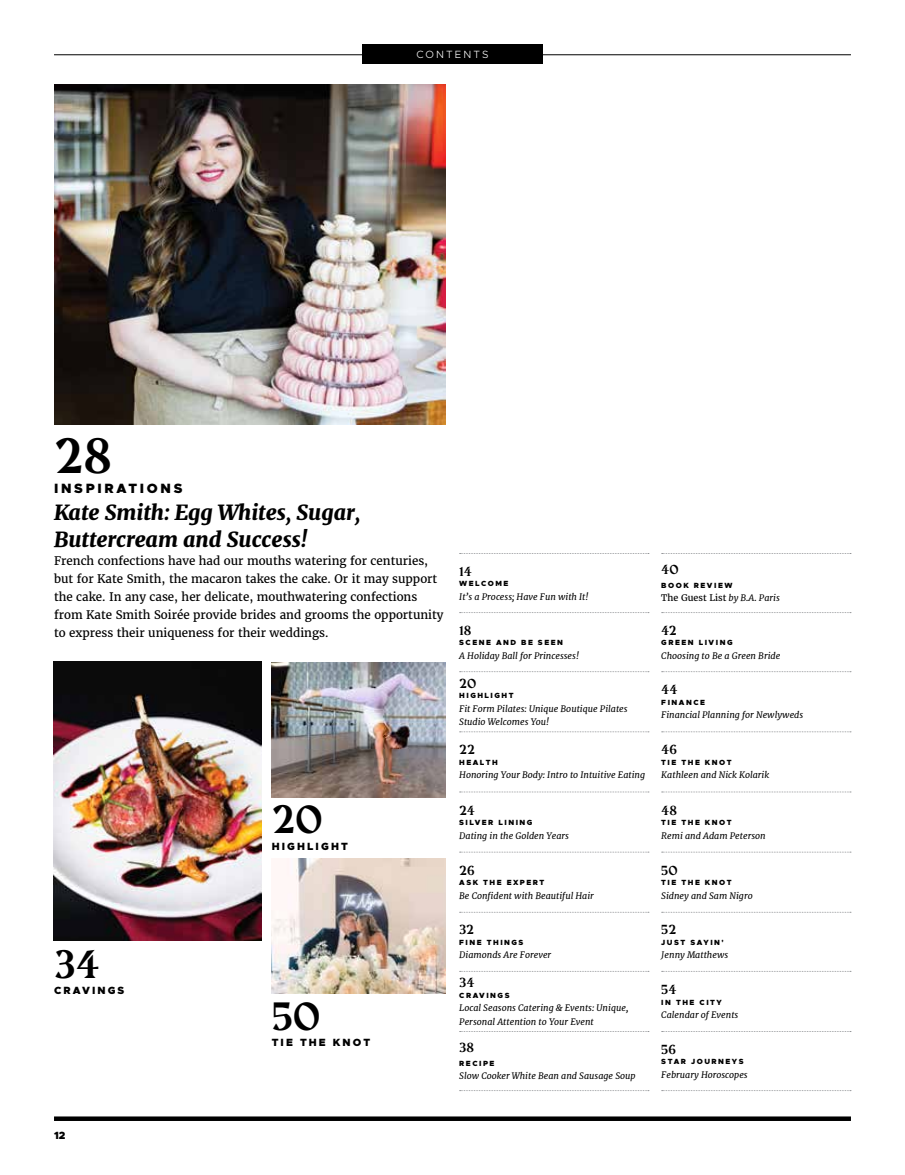
<style>
.page{position:relative;width:905px;height:1175px;background:#fff}
.page>*{position:absolute;margin:0;border:0;box-sizing:border-box;transform-origin:0 0}
.t1{font:700 45px "Amagro";color:#000}
.t2{font:700 36px "Amagro";color:#000}
.t3{font:italic 900 21px/27px "Merriweather";color:#000}
.t4{font:900 13.5px "Metropolis";letter-spacing:.2em;color:#000}
.t5{font:700 12px "Amagro";color:#000}
.t6{font:11.7px/18px "Merriweather";color:#000}
.t7{font:900 10.5px "Metropolis";letter-spacing:.2em;color:#000}
.t8{font:300 10.5px "Metropolis";letter-spacing:.2em;color:#fff}
.t9{font:italic 9px/13.5px "Merriweather";color:#000}
.t10{font:9px "Merriweather";color:#000}
.t11{font:900 7.5px "Metropolis";letter-spacing:.2em;color:#000}
.s1{font-style:italic}
</style>
<div class="page">
<svg style="left:54px;top:1116px;width:796px;height:4px;background:#1e1e1e"></svg>
<hr style="left:54px;top:54px;width:796px;height:1px;background:#000">
<div style="left:362px;top:44px;width:180px;height:20px;background:#000"></div>
<img style="left:54px;top:84px;width:392px;height:340px">
<img style="left:53px;top:662px;width:208px;height:278px">
<img style="left:272px;top:662px;width:174px;height:135px">
<img style="left:272px;top:859px;width:174px;height:134px">
<svg style="left:459px;top:671px;width:190px;height:1px"></svg>
<svg style="left:459px;top:731px;width:190px;height:1px"></svg>
<svg style="left:459px;top:791px;width:190px;height:1px"></svg>
<svg style="left:459px;top:851px;width:190px;height:1px"></svg>
<svg style="left:459px;top:912px;width:190px;height:1px"></svg>
<svg style="left:459px;top:971px;width:190px;height:1px"></svg>
<svg style="left:459px;top:1031px;width:190px;height:1px"></svg>
<svg style="left:459px;top:1090px;width:190px;height:1px"></svg>
<svg style="left:661px;top:671px;width:190px;height:1px"></svg>
<svg style="left:661px;top:731px;width:190px;height:1px"></svg>
<svg style="left:661px;top:791px;width:190px;height:1px"></svg>
<svg style="left:661px;top:851px;width:190px;height:1px"></svg>
<svg style="left:661px;top:912px;width:190px;height:1px"></svg>
<svg style="left:459px;top:553px;width:190px;height:1px"></svg>
<svg style="left:459px;top:612px;width:190px;height:1px"></svg>
<svg style="left:661px;top:553px;width:190px;height:1px"></svg>
<svg style="left:661px;top:612px;width:190px;height:1px"></svg>
<svg style="left:661px;top:971px;width:190px;height:1px"></svg>
<svg style="left:661px;top:1031px;width:190px;height:1px"></svg>
<svg style="left:661px;top:1090px;width:190px;height:1px"></svg>
<p class="t8" style="left:416px;top:48px;width:74px">CONTENTS</p>
<h1 class="t1" style="left:54px;top:428px;width:59px">28</h1>
<h3 class="t4" style="left:54px;top:479px;width:130px">INSPIRATIONS</h3>
<h3 class="t3" style="left:54px;top:499px;width:308px">Kate Smith: Egg Whites, Sugar,<br>Buttercream and Success!</h3>
<p class="t6" style="left:54px;top:552px;width:391px">French confections have had our mouths watering for centuries, but for Kate Smith, the macaron takes the cake. Or it may support the cake. In any case, her delicate, mouthwatering confections from Kate Smith Soirée provide brides and grooms the opportunity to express their uniqueness for their weddings.</p>
<h2 class="t2" style="left:54px;top:941px;width:47px">34</h2>
<p class="t7" style="left:54px;top:983px;width:72px">CRAVINGS</p>
<h2 class="t2" style="left:272px;top:797px;width:53px">20</h2>
<p class="t7" style="left:272px;top:839px;width:78px">HIGHLIGHT</p>
<h2 class="t2" style="left:272px;top:993px;width:50px">50</h2>
<p class="t7" style="left:272px;top:1035px;width:100px">TIE THE KNOT</p>
<h3 class="t5" style="left:459px;top:563px;width:14px">14</h3>
<p class="t11" style="left:459px;top:578px;width:51px">WELCOME</p>
<p class="t9" style="left:459px;top:589px;width:131px">It’s a Process; Have Fun with It!</p>
<h3 class="t5" style="left:459px;top:622px;width:14px">18</h3>
<p class="t11" style="left:459px;top:638px;width:105px">SCENE AND BE SEEN</p>
<p class="t9" style="left:459px;top:648px;width:121px">A Holiday Ball for Princesses!</p>
<h3 class="t5" style="left:459px;top:675px;width:19px">20</h3>
<p class="t11" style="left:459px;top:690px;width:56px">HIGHLIGHT</p>
<p class="t9" style="left:459px;top:701px;width:170px">Fit Form Pilates: Unique Boutique Pilates<br>Studio Welcomes You!</p>
<h3 class="t5" style="left:459px;top:742px;width:17px">22</h3>
<p class="t11" style="left:459px;top:757px;width:40px">HEALTH</p>
<p class="t9" style="left:459px;top:768px;width:187px">Honoring Your Body: Intro to Intuitive Eating</p>
<h3 class="t5" style="left:459px;top:802px;width:17px">24</h3>
<p class="t11" style="left:459px;top:817px;width:75px">SILVER LINING</p>
<p class="t9" style="left:459px;top:828px;width:111px">Dating in the Golden Years</p>
<h3 class="t5" style="left:459px;top:862px;width:17px">26</h3>
<p class="t11" style="left:459px;top:877px;width:87px">ASK THE EXPERT</p>
<p class="t9" style="left:459px;top:888px;width:136px">Be Confident with Beautiful Hair</p>
<h3 class="t5" style="left:459px;top:922px;width:16px">32</h3>
<p class="t11" style="left:459px;top:937px;width:66px">FINE THINGS</p>
<p class="t9" style="left:459px;top:948px;width:94px">Diamonds Are Forever</p>
<h3 class="t5" style="left:459px;top:975px;width:17px">34</h3>
<p class="t11" style="left:459px;top:990px;width:52px">CRAVINGS</p>
<p class="t9" style="left:459px;top:1001px;width:171px">Local Seasons Catering &amp; Events: Unique,<br>Personal Attention to Your Event</p>
<h3 class="t5" style="left:459px;top:1040px;width:16px">38</h3>
<p class="t11" style="left:459px;top:1058px;width:37px">RECIPE</p>
<p class="t9" style="left:459px;top:1069px;width:178px">Slow Cooker White Bean and Sausage Soup</p>
<h3 class="t5" style="left:661px;top:562px;width:19px">40</h3>
<p class="t11" style="left:661px;top:580px;width:73px">BOOK REVIEW</p>
<p class="t10" style="left:661px;top:592px;width:120px">The Guest List <span class="s1">by B.A. Paris</span></p>
<h3 class="t5" style="left:661px;top:622px;width:17px">42</h3>
<p class="t11" style="left:661px;top:638px;width:73px">GREEN LIVING</p>
<p class="t9" style="left:661px;top:648px;width:120px">Choosing to Be a Green Bride</p>
<h3 class="t5" style="left:661px;top:682px;width:18px">44</h3>
<p class="t11" style="left:661px;top:697px;width:45px">FINANCE</p>
<p class="t9" style="left:661px;top:708px;width:143px">Financial Planning for Newlyweds</p>
<h3 class="t5" style="left:661px;top:742px;width:17px">46</h3>
<p class="t11" style="left:661px;top:757px;width:72px">TIE THE KNOT</p>
<p class="t9" style="left:661px;top:768px;width:109px">Kathleen and Nick Kolarik</p>
<h3 class="t5" style="left:661px;top:802px;width:17px">48</h3>
<p class="t11" style="left:661px;top:817px;width:72px">TIE THE KNOT</p>
<p class="t9" style="left:661px;top:828px;width:106px">Remi and Adam Peterson</p>
<h3 class="t5" style="left:661px;top:862px;width:18px">50</h3>
<p class="t11" style="left:661px;top:877px;width:72px">TIE THE KNOT</p>
<p class="t9" style="left:661px;top:888px;width:93px">Sidney and Sam Nigro</p>
<h3 class="t5" style="left:661px;top:922px;width:16px">52</h3>
<p class="t11" style="left:661px;top:937px;width:64px">JUST SAYIN'</p>
<p class="t9" style="left:661px;top:948px;width:68px">Jenny Matthews</p>
<h3 class="t5" style="left:661px;top:982px;width:17px">54</h3>
<p class="t11" style="left:661px;top:997px;width:62px">IN THE CITY</p>
<p class="t9" style="left:661px;top:1008px;width:79px">Calendar of Events</p>
<h3 class="t5" style="left:661px;top:1041px;width:16px">56</h3>
<p class="t11" style="left:661px;top:1056px;width:84px">STAR JOURNEYS</p>
<p class="t9" style="left:661px;top:1067px;width:88px">February Horoscopes</p>
<p class="t7" style="left:54px;top:1128px;width:13px">12</p>
</div>
